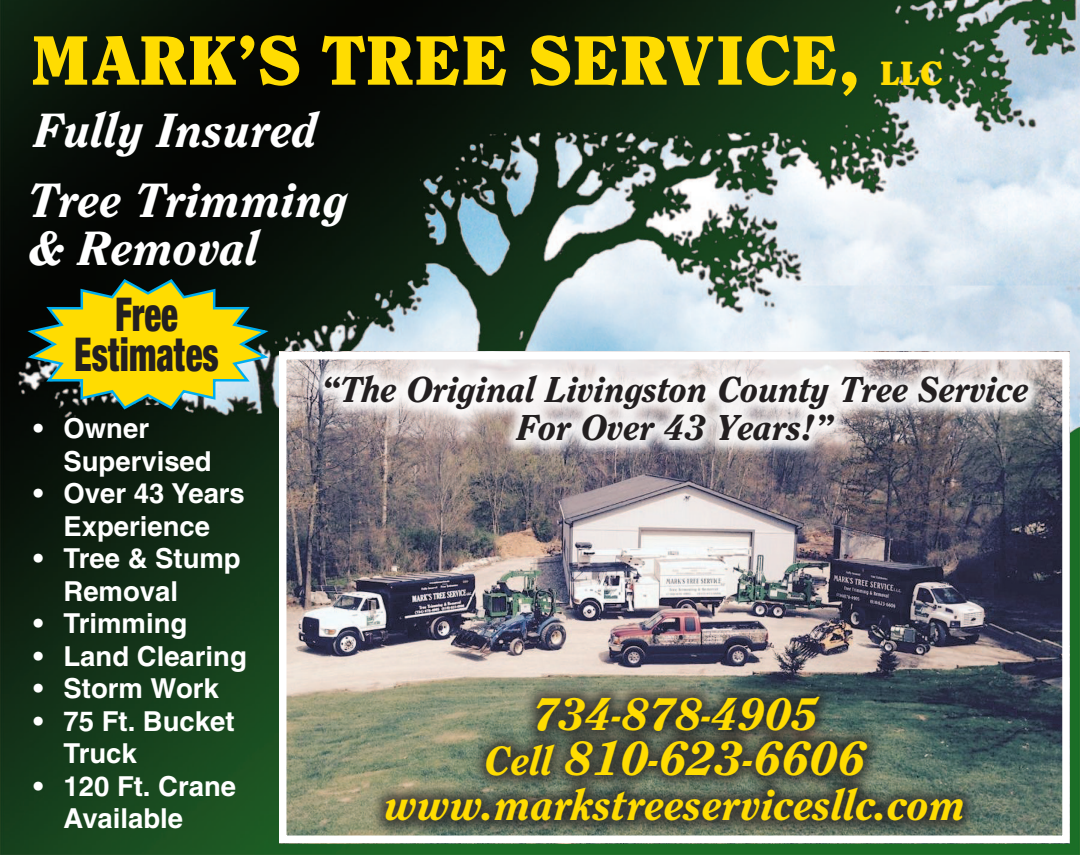
<style>
.page{position:relative;width:1080px;height:855px;background:#fff}
.page>*{position:absolute;margin:0;border:0;box-sizing:border-box;transform-origin:0 0}
.t1{font:72.5px "Clearface Black DTC";color:#ffdc01}
.t2{font:50px/47.5px "Clearface Heavy Italic DTC";color:#fff}
.t3{font:50px "Clearface Heavy Italic DTC";color:#ffdc01}
.t4{font:900 condensed 50px/40px "Sans";color:#231f20;text-align:center;scale:.75 1}
.t5{font:47.5px "Clearface Heavy Italic DTC";color:#ffdc01}
.t6{font:45px "Clearface Heavy Italic DTC";color:#ffdc01}
.t7{font:37.5px/37.5px "Clearface Heavy Italic DTC";letter-spacing:-.01em;color:#231f20;text-align:center}
.t8{font:700 27.5px/32.5px "Sans";color:#fff}
.s1{font-size:35px}
.s2{font-size:42.5px}
</style>
<div class="page">
<img style="left:0;top:0;width:1080px;height:855px">
<img style="left:288px;top:361px;width:773px;height:473px">
<div style="left:279px;top:352px;width:791px;height:491px;border:8px solid #fff"></div>
<svg style="left:24px;top:277px;width:248px;height:134px;background:#9a9521"></svg>
<div style="left:309px;top:359px;width:735px;height:98px;background:#fff;opacity:.91"></div>
<div style="left:369px;top:681px;width:609px;height:156px;background:#231f20;opacity:.75"></div>
<h1 class="t1" style="left:31px;top:16px;width:913px">MARK’S TREE SERVICE, <span class="s1">LLC</span></h1>
<h2 class="t2" style="left:33px;top:106px;width:285px">Fully Insured</h2>
<h2 class="t2" style="left:28px;top:176px;width:321px">Tree Trimming &amp; Removal</h2>
<h2 class="t4" style="left:74px;top:293px;width:194px">Free<br>Estimates</h2>
<p class="t8" style="left:64px;top:412px;width:150px;text-indent:-30px">• Owner<br>Supervised</p>
<p class="t8" style="left:33px;top:477px;width:213px;text-align:center">• Over 43 Years<br>Experience</p>
<p class="t8" style="left:64px;top:542px;width:179px;text-indent:-30px">• Tree &amp; Stump<br>Removal</p>
<p class="t8" style="left:34px;top:607px;width:155px">• Trimming</p>
<p class="t8" style="left:34px;top:639px;width:215px">• Land Clearing</p>
<p class="t8" style="left:34px;top:672px;width:187px">• Storm Work</p>
<p class="t8" style="left:64px;top:704px;width:173px;text-indent:-30px">• 75 Ft. Bucket<br>Truck</p>
<p class="t8" style="left:64px;top:769px;width:174px;text-indent:-30px">• 120 Ft. Crane<br>Available</p>
<h3 class="t7" style="left:321px;top:370px;width:709px">“The Original Livingston County Tree Service<br>For Over 43 Years!”</h3>
<h3 class="t5" style="left:531px;top:687px;width:287px">734-878-4905</h3>
<h2 class="t3" style="left:484px;top:730px;width:382px"><span class="s2">Cell</span> 810-623-6606</h2>
<h3 class="t6" style="left:384px;top:779px;width:582px">www.markstreeservicesllc.com</h3>
</div>
